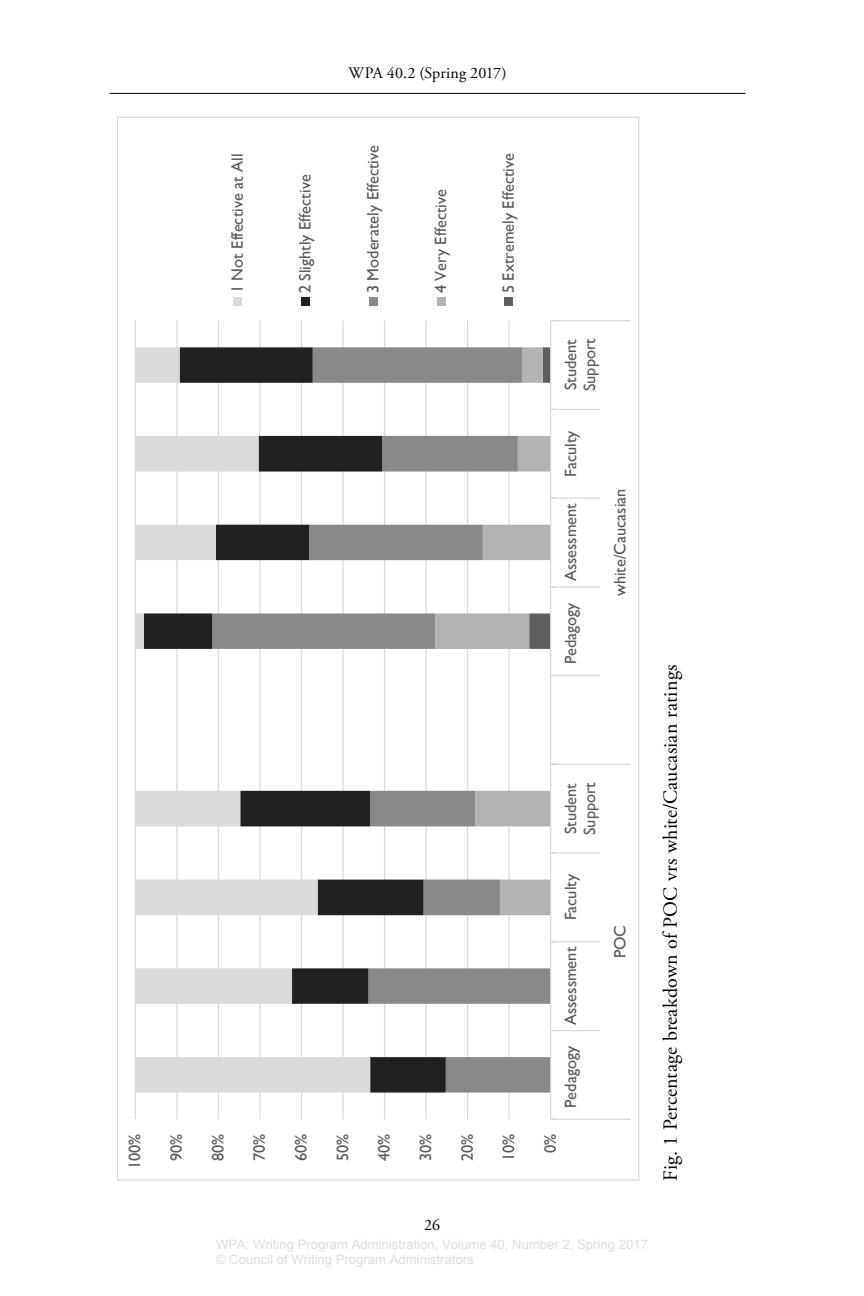
<style>
.page{position:relative;width:864px;height:1296px;background:#fff}
.page>*{position:absolute;margin:0;border:0;box-sizing:border-box;transform-origin:0 0}
.t1{font:20px "Adobe Garamond Pro";letter-spacing:-.005em;color:#000}
.t2{font:16.4px/19px "Gill Sans";color:#595959}
.t3{font:16px "Adobe Garamond Pro";color:#000}
.t4{font:13.2px/15.8px "Arial";color:rgb(0 0 0/.14)}
</style>
<div class="page">
<hr style="left:110px;top:93px;width:635px;height:1px;background:#000">
<hr style="left:509px;top:321px;width:1px;height:798px;background:#d9d9d9">
<hr style="left:467px;top:321px;width:1px;height:798px;background:#d9d9d9">
<hr style="left:425px;top:321px;width:2px;height:798px;background:#d9d9d9">
<hr style="left:384px;top:321px;width:1px;height:798px;background:#d9d9d9">
<hr style="left:342px;top:321px;width:2px;height:798px;background:#d9d9d9">
<hr style="left:301px;top:321px;width:1px;height:798px;background:#d9d9d9">
<hr style="left:259px;top:321px;width:2px;height:798px;background:#d9d9d9">
<hr style="left:218px;top:321px;width:1px;height:798px;background:#d9d9d9">
<hr style="left:176px;top:321px;width:2px;height:798px;background:#d9d9d9">
<hr style="left:135px;top:321px;width:1px;height:798px;background:#d9d9d9">
<svg style="left:446px;top:347px;width:104px;height:746px"></svg>
<svg style="left:370px;top:347px;width:76px;height:746px"></svg>
<svg style="left:136px;top:347px;width:234px;height:746px"></svg>
<hr style="left:550px;top:321px;width:1px;height:798px;background:#d9d9d9">
<hr style="left:551px;top:1119px;width:49px;height:1px;background:#d9d9d9">
<hr style="left:551px;top:1030px;width:49px;height:1px;background:#d9d9d9">
<hr style="left:551px;top:941px;width:49px;height:1px;background:#d9d9d9">
<hr style="left:551px;top:852px;width:49px;height:2px;background:#d9d9d9">
<hr style="left:551px;top:764px;width:49px;height:1px;background:#d9d9d9">
<hr style="left:551px;top:675px;width:49px;height:1px;background:#d9d9d9">
<hr style="left:551px;top:586px;width:49px;height:2px;background:#d9d9d9">
<hr style="left:551px;top:498px;width:49px;height:1px;background:#d9d9d9">
<svg style="left:529px;top:347px;width:27px;height:302px"></svg>
<hr style="left:551px;top:409px;width:49px;height:1px;background:#d9d9d9">
<hr style="left:551px;top:320px;width:49px;height:1px;background:#d9d9d9">
<hr style="left:600px;top:1119px;width:31px;height:1px;background:#d9d9d9">
<hr style="left:600px;top:764px;width:31px;height:1px;background:#d9d9d9">
<hr style="left:600px;top:320px;width:31px;height:1px;background:#d9d9d9">
<div style="left:233px;top:297px;width:9px;height:9px;background:#dadada"></div>
<div style="left:301px;top:297px;width:9px;height:9px;background:#212121"></div>
<div style="left:369px;top:297px;width:9px;height:9px;background:#898989"></div>
<div style="left:437px;top:297px;width:8px;height:9px;background:#b3b3b3"></div>
<div style="left:505px;top:297px;width:8px;height:9px;background:#5f5f5f"></div>
<p class="t2" style="left:126px;top:1169px;width:37px;rotate:-90deg">100%</p>
<p class="t3" style="left:348px;top:63px;width:160px">WPA 40.2 (Spring 2017)</p>
<p class="t2" style="left:228px;top:293px;width:141px;rotate:-90deg">1 Not Effective at All</p>
<p class="t2" style="left:296px;top:293px;width:120px;rotate:-90deg">2 Slightly Effective</p>
<p class="t2" style="left:364px;top:293px;width:150px;rotate:-90deg">3 Moderately Effective</p>
<p class="t2" style="left:431px;top:293px;width:106px;rotate:-90deg">4 Very Effective</p>
<p class="t2" style="left:499px;top:293px;width:142px;rotate:-90deg">5 Extremely Effective</p>
<p class="t2" style="left:561px;top:391px;width:55px;rotate:-90deg">Student<br>Support</p>
<p class="t2" style="left:561px;top:477px;width:48px;rotate:-90deg">Faculty</p>
<p class="t2" style="left:561px;top:581px;width:80px;rotate:-90deg">Assessment</p>
<p class="t2" style="left:561px;top:664px;width:63px;rotate:-90deg">Pedagogy</p>
<p class="t2" style="left:611px;top:596px;width:109px;rotate:-90deg">white/Caucasian</p>
<p class="t2" style="left:167px;top:1161px;width:29px;rotate:-90deg">90%</p>
<p class="t2" style="left:209px;top:1161px;width:29px;rotate:-90deg">80%</p>
<p class="t2" style="left:250px;top:1161px;width:29px;rotate:-90deg">70%</p>
<p class="t2" style="left:292px;top:1161px;width:29px;rotate:-90deg">60%</p>
<p class="t2" style="left:333px;top:1161px;width:29px;rotate:-90deg">50%</p>
<p class="t2" style="left:375px;top:1161px;width:29px;rotate:-90deg">40%</p>
<p class="t2" style="left:416px;top:1161px;width:29px;rotate:-90deg">30%</p>
<p class="t2" style="left:458px;top:1161px;width:29px;rotate:-90deg">20%</p>
<p class="t2" style="left:500px;top:1161px;width:29px;rotate:-90deg">10%</p>
<p class="t2" style="left:561px;top:835px;width:55px;rotate:-90deg">Student<br>Support</p>
<p class="t2" style="left:561px;top:920px;width:48px;rotate:-90deg">Faculty</p>
<p class="t2" style="left:561px;top:1025px;width:80px;rotate:-90deg">Assessment</p>
<p class="t2" style="left:561px;top:1108px;width:63px;rotate:-90deg">Pedagogy</p>
<p class="t2" style="left:541px;top:1153px;width:21px;rotate:-90deg">0%</p>
<p class="t2" style="left:611px;top:958px;width:35px;rotate:-90deg">POC</p>
<p class="t1" style="left:659px;top:1181px;width:518px;rotate:-90deg">Fig. 1 Percentage breakdown of POC vrs white/Caucasian ratings</p>
<p class="t3" style="left:424px;top:1215px;width:17px">26</p>
<p class="t4" style="left:216px;top:1236px;width:433px">WPA: Writing Program Administration, Volume 40, Number 2, Spring 2017 © Council of Writing Program Administrators</p>
</div>
